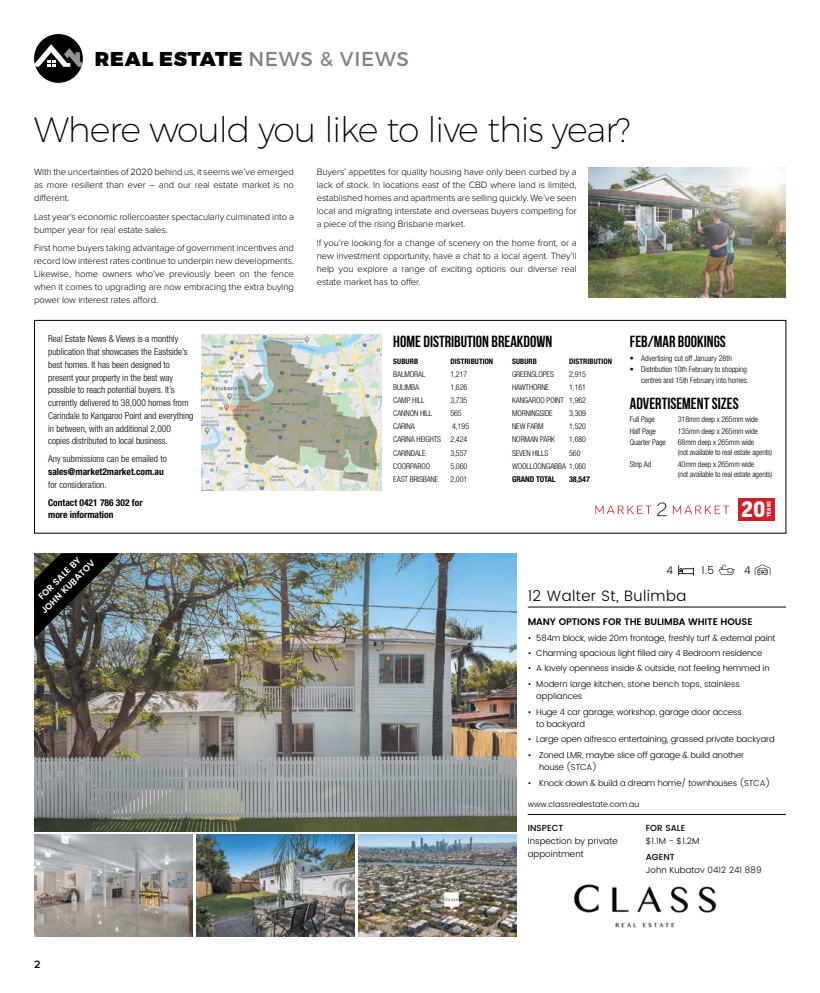
<style>
.page{position:relative;width:820px;height:993px;background:#fff}
.page>*{position:absolute;margin:0;border:0;box-sizing:border-box;transform-origin:0 0}
.t1{font:200 35px "Montserrat";letter-spacing:-.03em;color:#000}
.t2{font:900 21.5px "Good OT";color:#fff}
.t3{font:900 20px "Montserrat";letter-spacing:.04em;color:#000}
.t4{font:700 16px "Bebas Neue";color:#000}
.t5{font:300 15px "Poppins";letter-spacing:.03em;color:#000}
.t6{font:600 11px "Proxima Nova";color:#000}
.t7{font:300 10.5px "Poppins";color:#000}
.t8{font:300 9.5px/13px "Proxima Nova";letter-spacing:-.01em;color:#000;text-align:justify}
.t9{font:300 condensed 9.5px/12.7px "Helvetica Neue";color:#000}
.t10{font:700 condensed 9.5px/12.7px "Helvetica Neue";color:#000}
.t11{font:600 9.5px "Poppins";letter-spacing:-.01em;color:#000}
.t12{font:600 9px/12px "Poppins";color:#fff;text-align:center}
.t13{font:300 8.8px/13px "Poppins";letter-spacing:.005em;color:#000}
.t14{font:500 8.8px "Poppins";letter-spacing:.005em;color:#000}
.t15{font:300 8.5px/12.5px "Poppins";letter-spacing:-.015em;color:#000}
.t16{font:300 condensed 8px/13px "Helvetica Neue";letter-spacing:-.01em;color:#000}
.t17{font:300 8px "Poppins";color:#000}
.t18{font:700 condensed 8px "Helvetica Neue";letter-spacing:-.01em;color:#000}
.t19{font:700 condensed 7.5px "Helvetica Neue";letter-spacing:.01em;color:#000}
.t20{font:900 5.3px "Good OT";letter-spacing:.035em;color:#fff}
.s1{font-weight:400;color:#808285}
</style>
<div class="page">
<img style="left:573px;top:884px;width:144px;height:44px">
<img style="left:34px;top:553px;width:482px;height:278px">
<hr style="left:527px;top:606px;width:258px;height:1px;background:#000">
<hr style="left:527px;top:814px;width:258px;height:1px;background:#000">
<svg style="left:678px;top:565px;width:15px;height:10px"></svg>
<svg style="left:719px;top:564px;width:15px;height:11px"></svg>
<svg style="left:754px;top:564px;width:16px;height:11px"></svg>
<img style="left:34px;top:834px;width:158px;height:101px">
<img style="left:196px;top:834px;width:158px;height:101px">
<img style="left:358px;top:834px;width:158px;height:101px">
<img style="left:34px;top:553px;width:85px;height:85px">
<div style="left:34px;top:320px;width:752px;height:213px;border:1px solid #000"></div>
<svg style="left:595px;top:505px;width:56px;height:9px"></svg>
<svg style="left:657px;top:502px;width:9px;height:14px"></svg>
<svg style="left:672px;top:505px;width:56px;height:9px"></svg>
<div style="left:738px;top:498px;width:36px;height:22px;background:#ce2127"></div>
<img style="left:202px;top:334px;width:179px;height:156px">
<div style="left:34px;top:34px;width:49px;height:49px;background:#000;border-radius:50%"></div>
<svg style="left:34px;top:44px;width:49px;height:23px"></svg>
<img style="left:588px;top:167px;width:197px;height:130px">
<h3 class="t3" style="left:95px;top:46px;width:315px">REAL ESTATE <span class="s1">NEWS &amp; VIEWS</span></h3>
<h1 class="t1" style="left:34px;top:108px;width:598px">Where would you like to live this year?</h1>
<p class="t8" style="left:34px;top:165px;width:261px">With the uncertainties of 2020 behind us, it seems we’ve emerged as more resilient than ever – and our real estate market is no different.</p>
<p class="t8" style="left:34px;top:210px;width:261px">Last year’s economic rollercoaster spectacularly culminated into a bumper year for real estate sales.</p>
<p class="t8" style="left:34px;top:242px;width:261px">First home buyers taking advantage of government incentives and record low interest rates continue to underpin new developments.<br>Likewise, home owners who’ve previously been on the fence when it comes to upgrading are now embracing the extra buying power low interest rates afford.</p>
<p class="t8" style="left:316px;top:165px;width:261px">Buyers’ appetites for quality housing have only been curbed by a lack of stock. In locations east of the CBD where land is limited, established homes and apartments are selling quickly. We’ve seen local and migrating interstate and overseas buyers competing for a piece of the rising Brisbane market.</p>
<p class="t8" style="left:316px;top:236px;width:261px">If you’re looking for a change of scenery on the home front, or a new investment opportunity, have a chat to a local agent. They’ll help you explore a range of exciting options our diverse real estate market has to offer.</p>
<h3 class="t4" style="left:393px;top:332px;width:160px">HOME DISTRIBUTION BREAKDOWN</h3>
<p class="t19" style="left:393px;top:356px;width:26px">SUBURB</p>
<p class="t19" style="left:450px;top:356px;width:44px">DISTRIBUTION</p>
<p class="t19" style="left:512px;top:356px;width:26px">SUBURB</p>
<p class="t19" style="left:569px;top:356px;width:44px">DISTRIBUTION</p>
<p class="t16" style="left:393px;top:368px;width:34px">BALMORAL</p>
<p class="t16" style="left:450px;top:368px;width:18px">1,217</p>
<p class="t16" style="left:393px;top:381px;width:27px">BULIMBA</p>
<p class="t16" style="left:450px;top:381px;width:18px">1,626</p>
<p class="t16" style="left:393px;top:394px;width:33px">CAMP HILL</p>
<p class="t16" style="left:450px;top:394px;width:18px">3,735</p>
<p class="t16" style="left:393px;top:407px;width:41px">CANNON HILL</p>
<p class="t16" style="left:450px;top:407px;width:13px">565</p>
<p class="t16" style="left:393px;top:420px;width:23px">CARINA</p>
<h3 class="t4" style="left:629px;top:332px;width:97px">FEB/MAR BOOKINGS</h3>
<p class="t16" style="left:629px;top:351px;width:103px">• Advertising cut off January 28th</p>
<p class="t16" style="left:629px;top:363px;width:120px;line-height:11px;text-align:right">• Distribution 10th February to shopping centres and 15th February into homes.</p>
<h3 class="t4" style="left:629px;top:395px;width:110px">ADVERTISEMENT SIZES</h3>
<p class="t16" style="left:629px;top:412px;width:27px">Full Page</p>
<p class="t16" style="left:677px;top:412px;width:82px">318mm deep x 265mm wide</p>
<p class="t16" style="left:629px;top:424px;width:28px">Half Page</p>
<p class="t16" style="left:677px;top:424px;width:82px">135mm deep x 265mm wide</p>
<p class="t16" style="left:629px;top:436px;width:38px">Quarter Page</p>
<p class="t16" style="left:677px;top:437px;width:96px;line-height:10px">68mm deep x 265mm wide<br>(not available to real estate agents)</p>
<p class="t16" style="left:629px;top:457px;width:23px">Strip Ad</p>
<p class="t16" style="left:677px;top:459px;width:96px;line-height:10px">40mm deep x 265mm wide<br>(not available to real estate agents)</p>
<p class="t9" style="left:48px;top:332px;width:147px">Real Estate News &amp; Views is a monthly publication that showcases the Eastside’s best homes. It has been designed to present your property in the best way possible to reach potential buyers. It’s currently delivered to 38,000 homes from Carindale to Kangaroo Point and everything in between, with an additional 2,000 copies distributed to local business.</p>
<p class="t9" style="left:48px;top:452px;width:120px">Any submissions can be emailed to</p>
<p class="t10" style="left:48px;top:465px;width:117px">sales@market2market.com.au</p>
<p class="t9" style="left:48px;top:478px;width:60px">for consideration.</p>
<p class="t10" style="left:48px;top:495px;width:96px">Contact 0421 786 302 for more information</p>
<h2 class="t2" style="left:741px;top:497px;width:26px">20</h2>
<p class="t20" style="left:765px;top:517px;width:17px;rotate:-90deg">YEARS</p>
<p class="t16" style="left:512px;top:368px;width:43px">GREENSLOPES</p>
<p class="t16" style="left:569px;top:368px;width:18px">2,915</p>
<p class="t16" style="left:512px;top:381px;width:39px">HAWTHORNE</p>
<p class="t16" style="left:512px;top:381px;width:75px;text-align:justify;text-indent:57px">1,161<br>KANGAROO POINT 1,962<br>MORNINGSIDE</p>
<p class="t16" style="left:569px;top:407px;width:18px">3,309</p>
<p class="t16" style="left:512px;top:420px;width:33px">NEW FARM</p>
<p class="t16" style="left:569px;top:420px;width:18px">1,520</p>
<p class="t16" style="left:512px;top:433px;width:45px">NORMAN PARK</p>
<p class="t16" style="left:569px;top:433px;width:18px">1,680</p>
<p class="t16" style="left:512px;top:446px;width:38px">SEVEN HILLS</p>
<p class="t16" style="left:393px;top:420px;width:77px;text-indent:59px">4,195<br>CARINA HEIGHTS 2,424<br>CARINDALE</p>
<p class="t16" style="left:450px;top:446px;width:18px">3,557</p>
<p class="t16" style="left:512px;top:446px;width:75px;text-indent:57px">560<br>WOOLLOONGABBA 1,060</p>
<p class="t18" style="left:512px;top:473px;width:45px">GRAND TOTAL</p>
<p class="t18" style="left:569px;top:473px;width:22px">38,547</p>
<p class="t16" style="left:393px;top:459px;width:38px">COORPAROO</p>
<p class="t16" style="left:450px;top:459px;width:18px">5,060</p>
<p class="t16" style="left:393px;top:472px;width:47px">EAST BRISBANE</p>
<p class="t16" style="left:450px;top:472px;width:18px">2,001</p>
<p class="t12" style="left:30px;top:599px;width:73px;rotate:-45deg">FOR SALE BY<br>JOHN KUBATOV</p>
<p class="t6" style="left:34px;top:957px;width:8px">2</p>
<p class="t7" style="left:666px;top:562px;width:8px">4</p>
<p class="t7" style="left:701px;top:562px;width:14px">1.5</p>
<p class="t7" style="left:743px;top:562px;width:8px">4</p>
<h3 class="t5" style="left:527px;top:584px;width:160px">12 Walter St, Bulimba</h3>
<p class="t11" style="left:527px;top:614px;width:226px">MANY OPTIONS FOR THE BULIMBA WHITE HOUSE</p>
<p class="t15" style="left:527px;top:631px;width:249px">• 584m block, wide 20m frontage, freshly turf &amp; external paint</p>
<p class="t15" style="left:527px;top:647px;width:236px">• Charming spacious light filled airy 4 Bedroom residence</p>
<p class="t15" style="left:527px;top:662px;width:243px">• A lovely openness inside &amp; outside, not feeling hemmed in</p>
<p class="t15" style="left:536px;top:677px;width:205px;text-indent:-8px">• Modern large kitchen, stone bench tops, stainless appliances</p>
<p class="t15" style="left:536px;top:705px;width:207px;text-indent:-8px">• Huge 4 car garage, workshop, garage door access to backyard</p>
<p class="t15" style="left:527px;top:733px;width:248px">• Large open alfresco entertaining, grassed private backyard</p>
<p class="t15" style="left:539px;top:748px;width:206px;text-indent:-11px">• Zoned LMR, maybe slice off garage &amp; build another house (STCA)</p>
<p class="t15" style="left:527px;top:776px;width:244px">• Knock down &amp; build a dream home/ townhouses (STCA)</p>
<p class="t14" style="left:527px;top:821px;width:37px">INSPECT</p>
<p class="t13" style="left:527px;top:834px;width:91px">Inspection by private appointment</p>
<p class="t17" style="left:527px;top:798px;width:113px">www.classrealestate.com.au</p>
<p class="t14" style="left:645px;top:821px;width:41px">FOR SALE</p>
<p class="t13" style="left:645px;top:834px;width:55px">$1.1M - $1.2M</p>
<p class="t14" style="left:645px;top:849px;width:30px">AGENT</p>
<p class="t13" style="left:645px;top:863px;width:117px">John Kubatov 0412 241 889</p>
</div>
